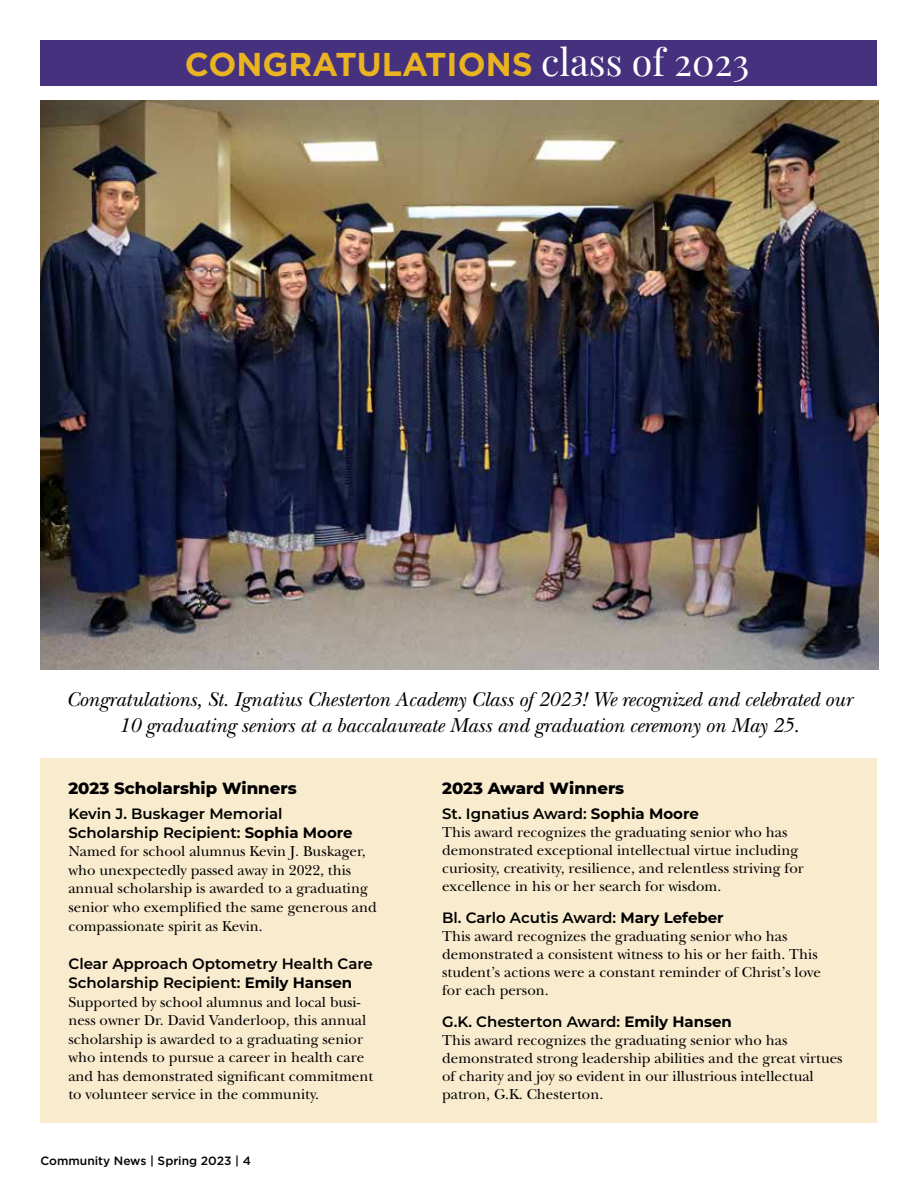
<style>
.page{position:relative;width:918px;height:1188px;background:#fff}
.page>*{position:absolute;margin:0;border:0;box-sizing:border-box;transform-origin:0 0}
.t1{font:700 33px "Gotham";color:#e9b321}
.t2{font:italic 21px/25.2px "New Baskerville";letter-spacing:-.01em;color:#000;text-align:center}
.t3{font:800 16.5px "Montserrat";color:#000}
.t4{font:15px/18.1px "New Baskerville";color:#000}
.t5{font:600 15px/18.6px "Montserrat";color:#000}
.t6{font:500 12px "Gotham";color:#000}
.s1{font-family:"Playfair Display";font-weight:400;font-size:37.5px;color:#fff}
.s2{font-weight:700}
</style>
<div class="page">
<div style="left:40px;top:758px;width:838px;height:365px;background:#f9ebce"></div>
<img style="left:40px;top:100px;width:838px;height:570px">
<div style="left:40px;top:40px;width:838px;height:46px;background:#45317e"></div>
<h1 class="t1" style="left:185px;top:45px;width:566px">CONGRATULATIONS <span class="s1">class of 2023</span></h1>
<h2 class="t2" style="left:66px;top:687px;width:787px">Congratulations, St. Ignatius Chesterton Academy Class of 2023! We recognized and celebrated our<br>10 graduating seniors at a baccalaureate Mass and graduation ceremony on May 25.</h2>
<p class="t3" style="left:68px;top:776px;width:230px">2023 Scholarship Winners</p>
<p class="t5" style="left:68px;top:804px;width:286px">Kevin J. Buskager Memorial<br>Scholarship Recipient: <span class="s2">Sophia Moore</span></p>
<p class="t4" style="left:68px;top:842px;width:310px;line-height:18.6px">Named for school alumnus Kevin J. Buskager, who unexpectedly passed away in 2022, this annual scholarship is awarded to a graduating senior who exemplified the same generous and compassionate spirit as Kevin.</p>
<p class="t5" style="left:68px;top:954px;width:306px">Clear Approach Optometry Health Care<br>Scholarship Recipient: <span class="s2">Emily Hansen</span></p>
<p class="t4" style="left:68px;top:992px;width:306px;line-height:18.6px">Supported by school alumnus and local busi&shy;ness owner Dr. David Vanderloop, this annual scholarship is awarded to a graduating senior who intends to pursue a career in health care and has demonstrated significant commitment to volunteer service in the community.</p>
<p class="t6" style="left:40px;top:1153px;width:212px">Community News | Spring 2023 | 4</p>
<p class="t3" style="left:442px;top:776px;width:184px">2023 Award Winners</p>
<p class="t5" style="left:442px;top:803px;width:258px">St. Ignatius Award: <span class="s2">Sophia Moore</span></p>
<p class="t4" style="left:442px;top:823px;width:363px">This award recognizes the graduating senior who has demonstrated exceptional intellectual virtue including curiosity, creativity, resilience, and relentless striving for excellence in his or her search for wisdom.</p>
<p class="t5" style="left:442px;top:907px;width:283px">Bl. Carlo Acutis Award: <span class="s2">Mary Lefeber</span></p>
<p class="t4" style="left:442px;top:927px;width:380px">This award recognizes the graduating senior who has demonstrated a consistent witness to his or her faith. This student’s actions were a constant reminder of Christ’s love for each person.</p>
<p class="t5" style="left:442px;top:1012px;width:291px">G.K. Chesterton Award: <span class="s2">Emily Hansen</span></p>
<p class="t4" style="left:442px;top:1031px;width:402px">This award recognizes the graduating senior who has demonstrated strong leadership abilities and the great virtues of charity and joy so evident in our illustrious intellectual patron, G.K. Chesterton.</p>
</div>
